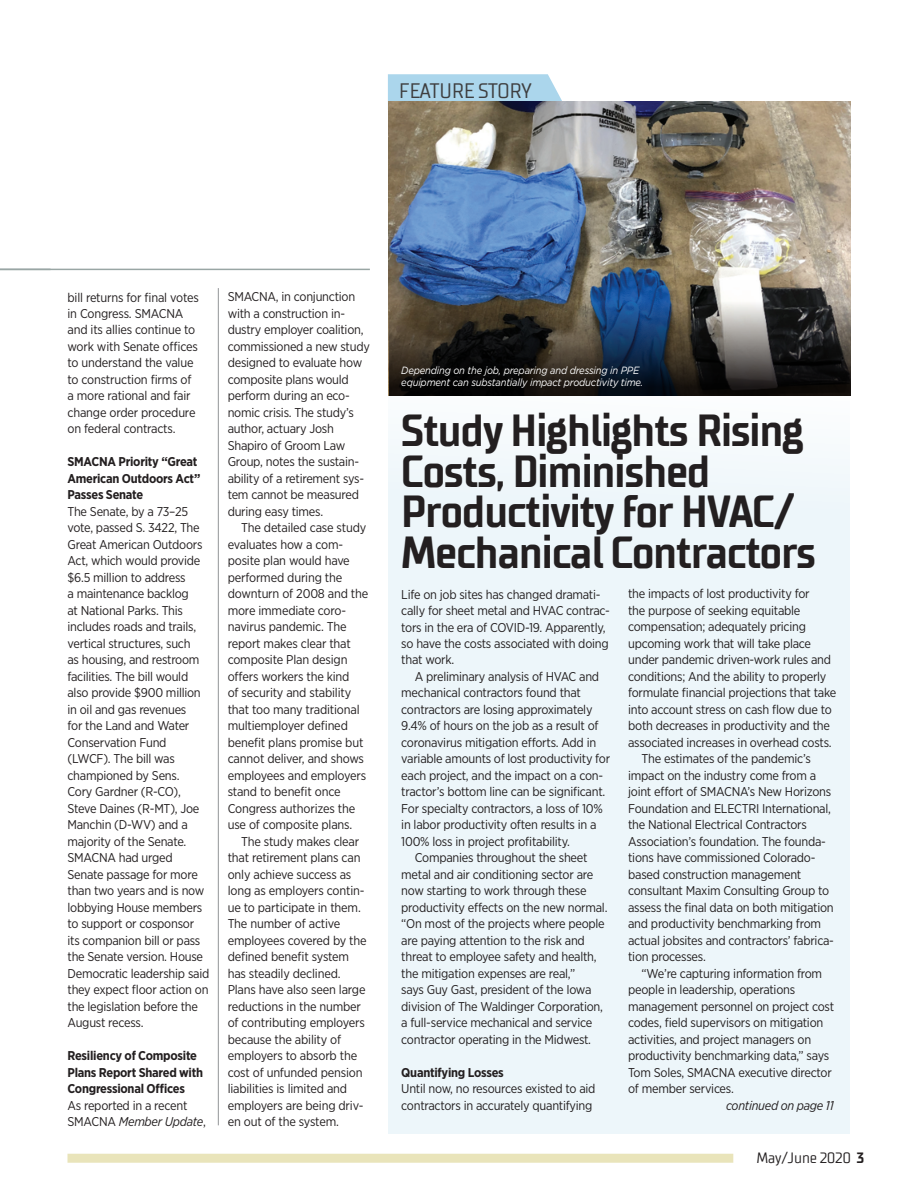
<style>
.page{position:relative;width:918px;height:1188px;background:#fff}
.page>*{position:absolute;margin:0;border:0;box-sizing:border-box;transform-origin:0 0}
.t1{font:700 45px/40.5px "TT Supermolot Condensed";letter-spacing:-.02em;color:#231f20}
.t2{font:21px "TT Supermolot Condensed";letter-spacing:-.02em;color:#3e3e3f}
.t3{font:15px "TT Supermolot Condensed";letter-spacing:-.01em;color:#231f20}
.t4{font:12.75px/16.5px "Gotham Narrow";letter-spacing:-.02em;color:#231f20}
.t5{font:700 12.75px/16.5px "Gotham Narrow";letter-spacing:-.02em;color:#231f20}
.t6{font:italic 12.75px "Gotham Narrow";letter-spacing:-.02em;color:#231f20}
.t7{font:italic 10.5px/12px "Gotham";letter-spacing:-.02em;color:#fff;scale:.9 1}
.s1{font-style:italic}
.s2{font-weight:700}
</style>
<div class="page">
<div style="left:68px;top:1154px;width:665px;height:9px;background:#e9e4ba"></div>
<div style="left:389px;top:360px;width:461px;height:774px;background:#edf6fa"></div>
<hr style="left:218px;top:288px;width:1px;height:837px;background:#939598">
<hr style="left:0;top:269px;width:370px;height:1px;background:#99a6a4">
<svg style="left:388px;top:74px;width:174px;height:27px"></svg>
<img style="left:388px;top:101px;width:462px;height:295px">
<svg style="left:389px;top:281px;width:461px;height:115px"></svg>
<p class="t2" style="left:399px;top:79px;width:134px">FEATURE STORY</p>
<p class="t4" style="left:68px;top:289px;width:133px">bill returns for fnal votes in Congress. SMACNA and its allies continue to work with Senate ofces to understand the value to construction frms of a more rational and fair change order procedure on federal contracts.</p>
<p class="t5" style="left:68px;top:454px;width:134px">SMACNA Priority “Great<br>American Outdoors Act”<br>Passes Senate</p>
<p class="t4" style="left:68px;top:503px;width:143px">The Senate, by a 73–25 vote, passed S. 3422, The<br>Great American Outdoors<br>Act, which would provide $6.5 million to address<br>a maintenance backlog<br>at National Parks. This includes roads and trails, vertical structures, such<br>as housing, and restroom facilities. The bill would also provide $900 million in oil and gas revenues<br>for the Land and Water<br>Conservation Fund (LWCF). The bill was championed by Sens.<br>Cory Gardner (R-CO),<br>Steve Daines (R-MT), Joe<br>Manchin (D-WV) and a majority of the Senate.<br>SMACNA had urged<br>Senate passage for more than two years and is now lobbying House members to support or cosponsor its companion bill or pass the Senate version. House<br>Democratic leadership said they expect foor action on the legislation before the<br>August recess.</p>
<p class="t5" style="left:68px;top:1048px;width:137px">Resiliency of Composite<br>Plans Report Shared with<br>Congressional Ofces</p>
<p class="t4" style="left:68px;top:1097px;width:140px">As reported in a recent<br>SMACNA <span class="s1">Member Update</span>,</p>
<p class="t4" style="left:228px;top:289px;width:144px">SMACNA, in conjunction with a construction in&shy;dustry employer coalition, commissioned a new study designed to evaluate how composite plans would perform during an eco&shy;nomic crisis. The study’s author, actuary Josh<br>Shapiro of Groom Law<br>Group, notes the sustain&shy;ability of a retirement sys&shy;tem cannot be measured during easy times.</p>
<p class="t4" style="left:228px;top:519px;width:142px;text-indent:14px">The detailed case study evaluates how a com&shy;posite plan would have performed during the downturn of 2008 and the more immediate coro&shy;navirus pandemic. The report makes clear that composite Plan design ofers workers the kind<br>of security and stability that too many traditional multiemployer defned beneft plans promise but cannot deliver, and shows employees and employers stand to beneft once<br>Congress authorizes the use of composite plans.</p>
<p class="t4" style="left:228px;top:833px;width:141px;text-indent:14px">The study makes clear that retirement plans can only achieve success as long as employers contin&shy;ue to participate in them.<br>The number of active employees covered by the defned beneft system has steadily declined.<br>Plans have also seen large reductions in the number of contributing employers because the ability of employers to absorb the cost of unfunded pension liabilities is limited and employers are being driv&shy;en out of the system.</p>
<p class="t7" style="left:401px;top:364px;width:270px">Depending on the job, preparing and dressing in PPE equipment can substantially impact productivity time.</p>
<p class="t1" style="left:401px;top:411px;width:416px">Study Highlights Rising<br>Costs, Diminished<br>Productivity for HVAC/<br>Mechanical Contractors</p>
<p class="t4" style="left:401px;top:586px;width:210px">Life on job sites has changed dramati&shy;cally for sheet metal and HVAC contrac&shy;tors in the era of COVID-19. Apparently, so have the costs associated with doing that work.</p>
<p class="t4" style="left:401px;top:668px;width:210px;text-indent:14px">A preliminary analysis of HVAC and mechanical contractors found that contractors are losing approximately 9.4% of hours on the job as a result of coronavirus mitigation eforts. Add in variable amounts of lost productivity for each project, and the impact on a con&shy;tractor’s bottom line can be signifcant.<br>For specialty contractors, a loss of 10% in labor productivity often results in a 100% loss in project proftability.</p>
<p class="t4" style="left:401px;top:849px;width:208px;text-indent:14px">Companies throughout the sheet metal and air conditioning sector are now starting to work through these productivity efects on the new normal. “On most of the projects where people are paying attention to the risk and threat to employee safety and health, the mitigation expenses are real,”<br>says Guy Gast, president of the Iowa division of The Waldinger Corporation, a full-service mechanical and service contractor operating in the Midwest.</p>
<p class="t5" style="left:401px;top:1064px;width:104px">Quantifying Losses</p>
<p class="t4" style="left:401px;top:1080px;width:196px">Until now, no resources existed to aid contractors in accurately quantifying</p>
<p class="t4" style="left:628px;top:585px;width:210px">the impacts of lost productivity for<br>the purpose of seeking equitable compensation; adequately pricing upcoming work that will take place under pandemic driven-work rules and conditions; And the ability to properly formulate fnancial projections that take into account stress on cash fow due to both decreases in productivity and the associated increases in overhead costs.</p>
<p class="t4" style="left:628px;top:750px;width:207px;text-indent:14px">The estimates of the pandemic’s impact on the industry come from a joint efort of SMACNA’s New Horizons Foundation and ELECTRI International, the National Electrical Contractors Association’s foundation. The founda&shy;tions have commissioned Colorado&shy;based construction management consultant Maxim Consulting Group to assess the fnal data on both mitigation and productivity benchmarking from actual jobsites and contractors’ fabrica&shy;tion processes.</p>
<p class="t4" style="left:628px;top:965px;width:207px;text-indent:14px">“We’re capturing information from people in leadership, operations management personnel on project cost codes, feld supervisors on mitigation activities, and project managers on productivity benchmarking data,” says Tom Soles, SMACNA executive director of member services.</p>
<p class="t6" style="left:726px;top:1098px;width:109px">continued on page 11</p>
<p class="t3" style="left:756px;top:1149px;width:109px">May/June 2020 <span class="s2">3</span></p>
</div>
